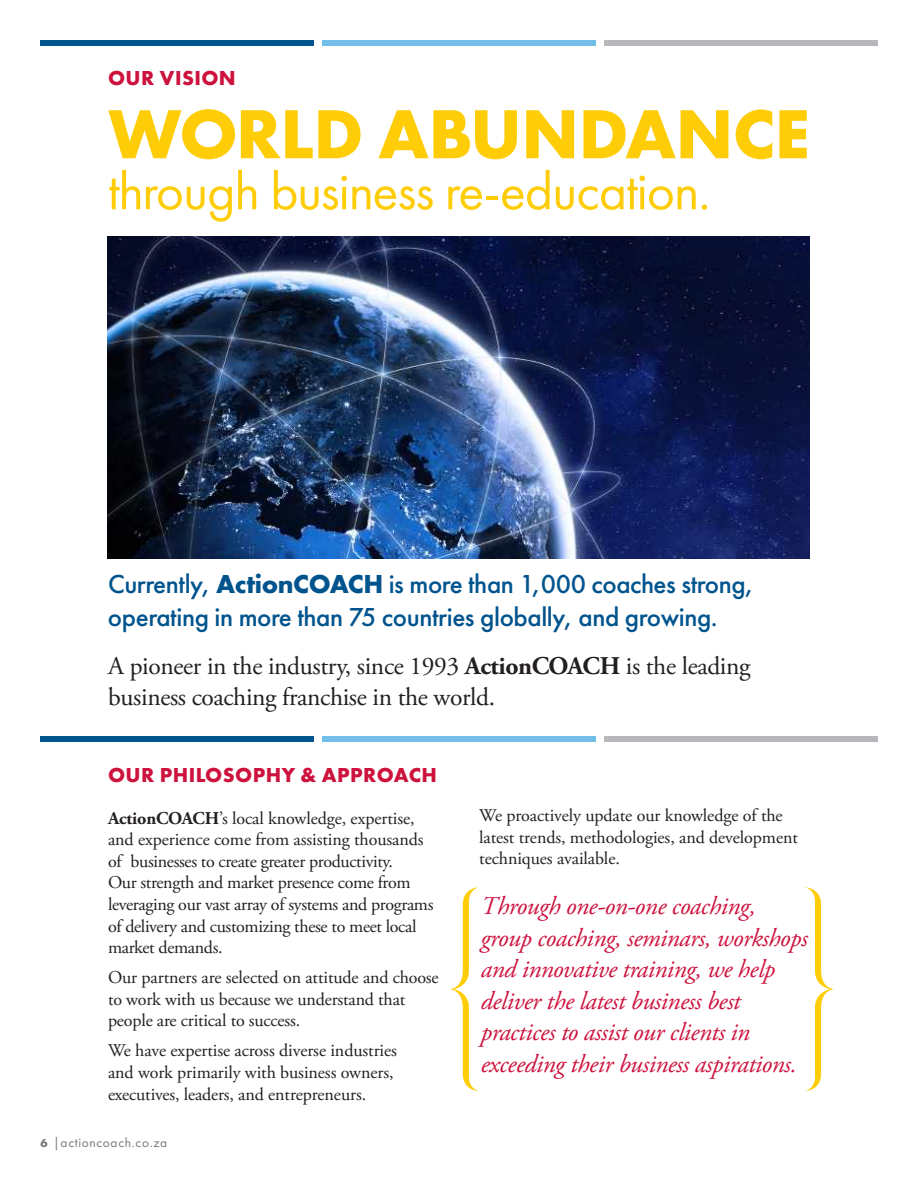
<style>
.page{position:relative;width:918px;height:1188px;background:#fff}
.page>*{position:absolute;margin:0;border:0;box-sizing:border-box;transform-origin:0 0}
.t1{font:700 72px "Futura PT";letter-spacing:-.01em;color:#fecd08}
.t2{font:54px "Futura PT";letter-spacing:-.02em;color:#fecd08}
.t3{font:500 27px/32.4px "Futura PT";letter-spacing:-.015em;color:#00548e}
.t4{font:italic 25.5px/31.5px "Adobe Garamond Pro";letter-spacing:-.015em;color:#cd123d}
.t5{font:25.5px/30.6px "Adobe Garamond Pro";letter-spacing:-.015em;color:#231f20}
.t6{font:700 21px "Futura PT";letter-spacing:.02em;color:#cd123d}
.t7{font:18px/21.6px "Adobe Garamond Pro";letter-spacing:-.01em;color:#231f20}
.t8{font:13.5px "Futura PT";letter-spacing:.045em;color:#76787b}
.s1{font-weight:700}
.s2{font-weight:700;font-size:12px}
</style>
<div class="page">
<div style="left:40px;top:40px;width:274px;height:6px;background:#00548e"></div>
<div style="left:322px;top:40px;width:274px;height:6px;background:#73bde9"></div>
<div style="left:604px;top:40px;width:274px;height:6px;background:#b7b8bb"></div>
<div style="left:40px;top:737px;width:274px;height:5px;background:#00548e"></div>
<div style="left:322px;top:737px;width:274px;height:5px;background:#73bde9"></div>
<div style="left:604px;top:737px;width:274px;height:5px;background:#b7b8bb"></div>
<img style="left:108px;top:236px;width:702px;height:322px">
<svg style="left:450px;top:887px;width:29px;height:204px"></svg>
<svg style="left:805px;top:887px;width:29px;height:204px"></svg>
<p class="t6" style="left:108px;top:65px;width:129px">OUR VISION</p>
<h1 class="t1" style="left:108px;top:88px;width:703px">WORLD ABUNDANCE</h1>
<h2 class="t2" style="left:108px;top:159px;width:604px">through business re-education.</h2>
<h3 class="t3" style="left:108px;top:568px;width:648px">Currently, <span class="s1">ActionCOACH</span> is more than 1,000 coaches strong, operating in more than 75 countries globally, and growing.</h3>
<h3 class="t5" style="left:108px;top:652px;width:644px">A pioneer in the industry, since 1993 <span class="s1">ActionCOACH</span> is the leading business coaching franchise in the world.</h3>
<p class="t6" style="left:108px;top:761px;width:330px">OUR PHILOSOPHY &amp; APPROACH</p>
<p class="t7" style="left:108px;top:808px;width:327px"><span class="s1">ActionCOACH</span>’s local knowledge, expertise, and experience come from assisting thousands of businesses to create greater productivity.<br>Our strength and market presence come from leveraging our vast array of systems and programs of delivery and customizing these to meet local market demands.</p>
<p class="t7" style="left:108px;top:967px;width:332px">Our partners are selected on attitude and choose to work with us because we understand that people are critical to success.</p>
<p class="t7" style="left:108px;top:1040px;width:290px">We have expertise across diverse industries and work primarily with business owners, executives, leaders, and entrepreneurs.</p>
<p class="t8" style="left:40px;top:1134px;width:128px"><span class="s2">6</span> |actioncoach.co.za</p>
<p class="t7" style="left:479px;top:805px;width:320px">We proactively update our knowledge of the latest trends, methodologies, and development techniques available.</p>
<h3 class="t4" style="left:481px;top:891px;width:329px">Through one-on-one coaching, group coaching, seminars, workshops and innovative training, we help deliver the latest business best practices to assist our clients in exceeding their business aspirations.</h3>
</div>
